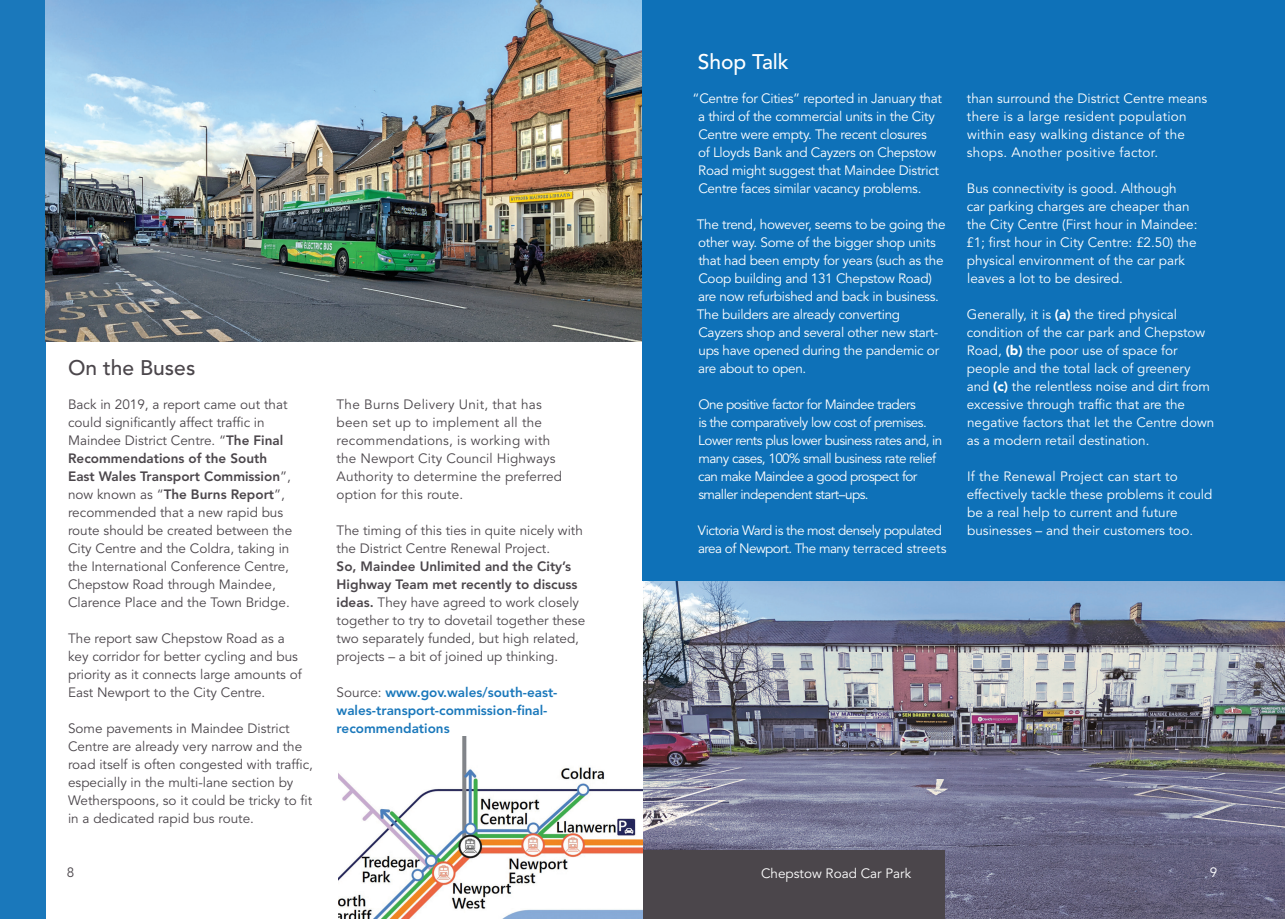
<style>
.page{position:relative;width:1285px;height:919px;background:#fff}
.page>*{position:absolute;margin:0;border:0;box-sizing:border-box;transform-origin:0 0}
.h2-black{font:500 21px "Avenir LT Std";color:#4b464b}
.h2_-_white{font:500 21px "Avenir LT Std";color:#fff}
.body{font:13.5px/18px "Avenir LT Std";color:#4b464b}
.body_white{font:13.5px/18px "Avenir LT Std";color:#fff}
.body_white-2{font:13.5px/18px "Avenir LT Std";letter-spacing:-.02em;color:#fff}
.body_white-3{font:13.5px/18px "Avenir LT Std";letter-spacing:-.04em;color:#fff}
.body_white-4{font:13.5px/18px "Avenir LT Std";letter-spacing:.02em;color:#fff}
.body-2{font:800 13.5px/18px "Avenir LT Std";color:#1a78bb}
.body-3{font:13.5px "Avenir LT Std";color:#fff}
.s1{font-weight:800}
.s2{font-weight:400;color:#4b464b}
.s3{font-weight:900}
</style>
<div class="page">
<img style="left:643px;top:580px;width:641px;height:338px">
<div style="left:642px;top:850px;width:302px;height:68px;background:#4b464b"></div>
<img style="left:339px;top:736px;width:303px;height:182px">
<div style="left:0;top:0;width:46px;height:918px;background:#1a78bb"></div>
<img style="left:46px;top:0;width:596px;height:341px">
<div style="left:642px;top:0;width:642px;height:580px;background:#0e71b8"></div>
<div style="left:631px;top:856px;width:11px;height:15px;background:#fff"></div>
<div style="left:439px;top:734px;width:11px;height:15px;background:#fff"></div>
<p class="h2-black" style="left:68px;top:355px;width:129px">On the Buses</p>
<p class="body" style="left:68px;top:395px;width:226px">Back in 2019, a report came out that could significantly affect traffic in Maindee District Centre. “<span class="s1">The Final Recommendations of the South East Wales Transport Commission</span>”, now known as “<span class="s1">The Burns Report</span>”, recommended that a new rapid bus route should be created between the City Centre and the Coldra, taking in the International Conference Centre, Chepstow Road through Maindee, Clarence Place and the Town Bridge.</p>
<p class="body" style="left:68px;top:629px;width:235px">The report saw Chepstow Road as a key corridor for better cycling and bus priority as it connects large amounts of East Newport to the City Centre.</p>
<p class="body" style="left:68px;top:719px;width:246px">Some pavements in Maindee District Centre are already very narrow and the road itself is often congested with traffic, especially in the multi-lane section by Wetherspoons, so it could be tricky to fit in a dedicated rapid bus route.</p>
<p class="body" style="left:336px;top:395px;width:227px">The Burns Delivery Unit, that has been set up to implement all the recommendations, is working with the Newport City Council Highways<br>Authority to determine the preferred option for this route.</p>
<p class="body" style="left:336px;top:521px;width:250px">The timing of this ties in quite nicely with the District Centre Renewal Project.<br><span class="s1">So, Maindee Unlimited and the City’s Highway Team met recently to discuss ideas.</span> They have agreed to work closely together to try to dovetail together these two separately funded, but high related, projects – a bit of joined up thinking.</p>
<p class="body-2" style="left:336px;top:683px;width:222px"><span class="s2">Source:</span> www.gov.wales/south-east&shy;wales-transport-commission-final&shy;recommendations</p>
<p class="h2_-_white" style="left:697px;top:49px;width:93px">Shop Talk</p>
<p class="body_white-2" style="left:698px;top:89px;width:245px;text-indent:-6px">“Centre for Cities” reported in January that a third of the commercial units in the City Centre were empty. The recent closures<br>of Lloyds Bank and Cayzers on Chepstow Road might suggest that Maindee District Centre faces similar vacancy problems.</p>
<p class="body_white-2" style="left:696px;top:215px;width:250px">The trend, however, seems to be going the other way. Some of the bigger shop units that had been empty for years (such as the Coop building and 131 Chepstow Road) are now refurbished and back in business.<br>The builders are already converting Cayzers shop and several other new start&shy;ups have opened during the pandemic or are about to open.</p>
<p class="body_white-3" style="left:698px;top:395px;width:246px">One positive factor for Maindee traders<br>is the comparatively low cost of premises.<br>Lower rents plus lower business rates and, in many cases, 100% small business rate relief can make Maindee a good prospect for smaller independent start–ups.</p>
<p class="body_white-3" style="left:697px;top:521px;width:250px">Victoria Ward is the most densely populated area of Newport. The many terraced streets</p>
<p class="body" style="left:67px;top:863px;width:9px">8</p>
<p class="body_white" style="left:761px;top:865px;width:152px">Chepstow Road Car Park</p>
<p class="body_white-4" style="left:966px;top:89px;width:242px">than surround the District Centre means there is a large resident population within easy walking distance of the shops. Another positive factor.</p>
<p class="body_white" style="left:966px;top:179px;width:233px">Bus connectivity is good. Although<br>car parking charges are cheaper than the City Centre (First hour in Maindee: £1; first hour in City Centre: £2.50) the physical environment of the car park leaves a lot to be desired.</p>
<p class="body_white" style="left:966px;top:305px;width:249px">Generally, it is <span class="s3">(a)</span> the tired physical condition of the car park and Chepstow Road, <span class="s3">(b)</span> the poor use of space for people and the total lack of greenery and <span class="s3">(c)</span> the relentless noise and dirt from excessive through traffic that are the negative factors that let the Centre down as a modern retail destination.</p>
<p class="body_white" style="left:966px;top:467px;width:247px">If the Renewal Project can start to effectively tackle these problems it could be a real help to current and future businesses – and their customers too.</p>
<p class="body-3" style="left:1209px;top:864px;width:9px">9</p>
</div>
